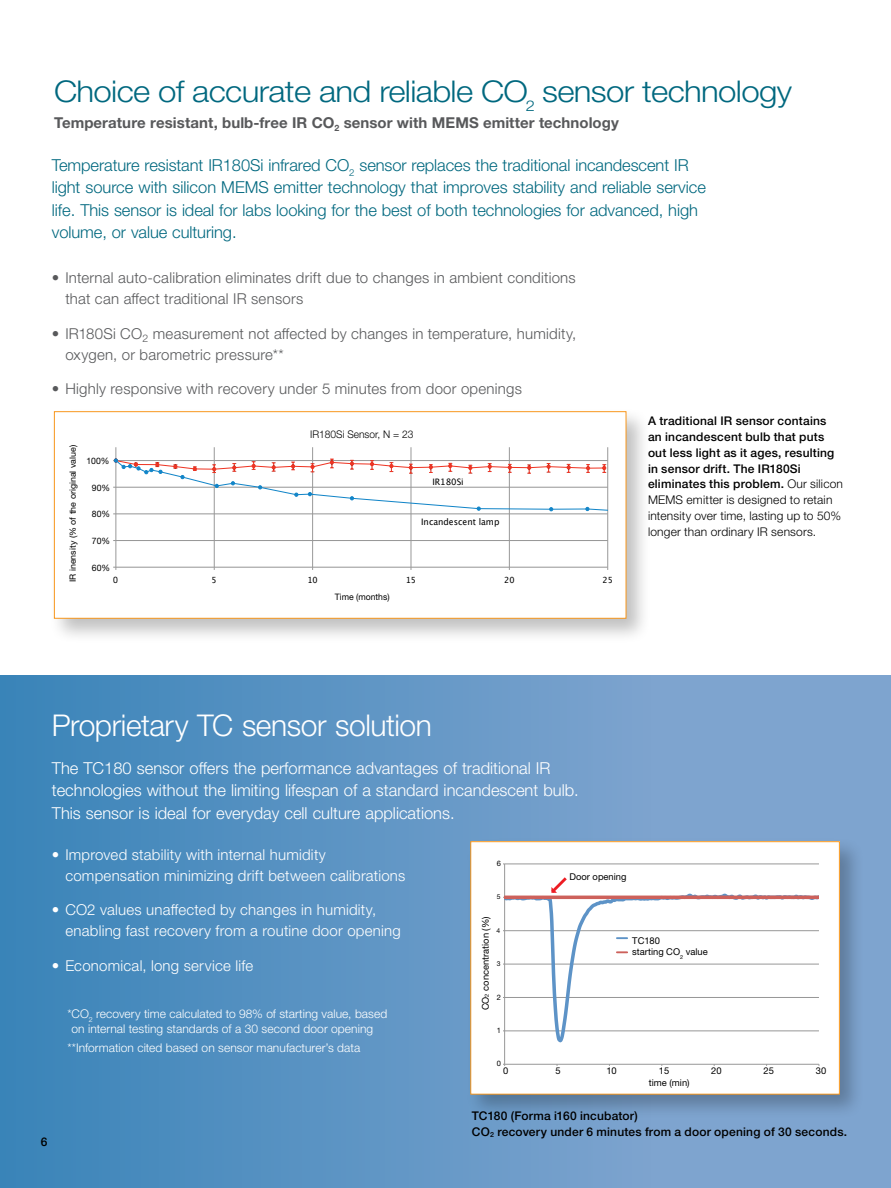
<style>
.page{position:relative;width:891px;height:1188px;background:#fff}
.page>*{position:absolute;margin:0;border:0;box-sizing:border-box;transform-origin:0 0}
.t1{font:300 30px "Helvetica Neue LT Std";letter-spacing:-.02em;color:#00687f;scale:1.1 1}
.t2{font:300 30px "Helvetica Neue LT Std";letter-spacing:-.015em;color:#fff}
.t3{font:300 16.5px/22.5px "Helvetica Neue LT Std";letter-spacing:-.005em;color:#00687f}
.t4{font:300 16.5px/22.5px "Helvetica Neue LT Std";color:#fff}
.t5{font:300 15px/21px "Helvetica Neue LTW1 G";letter-spacing:.015em;color:#58595b}
.t6{font:300 15px/21px "Helvetica Neue LTW1 G";letter-spacing:.015em;color:#fff}
.t7{font:700 15px "Helvetica Neue LT Std";letter-spacing:.005em;color:#58595b}
.t8{font:500 12px/15.8px "Helvetica Neue LTW1 G";letter-spacing:.015em;color:#000}
.t9{font:300 12px/15px "Helvetica Neue LT Std";letter-spacing:.005em;color:#fff}
.t10{font:500 12px "Helvetica Neue LT Std";color:#000}
.t11{font:300 10.5px "Helvetica Neue LT Std";color:#000}
.t12{font:9.3px/11.2px "Helvetica Neue LT Std";color:#000}
.t13{font:8.85px "Helvetica Neue LT Std";color:#000}
.t14{font:8.85px "Lucida Grande";color:#010101}
.t15{font:8.7px "Helvetica Neue LT Std";color:#000}
.t16{font:8.55px "Lucida Grande";color:#010101}
.t17{font:7.5px "Helvetica Neue LT Std";color:#000}
.t18{font:6.75px "Helvetica Neue LT Std";color:#010101}
.s1{font-weight:300}
.s2{font-size:5.55px}
</style>
<div class="page">
<div style="left:0;top:675px;width:891px;height:513px;background:#7ea4cf"></div>
<div style="left:0;top:675px;width:650px;height:513px;background:linear-gradient(to right,#3984b8,#7da3ce)"></div>
<div style="left:50px;top:407px;width:602px;height:237px;background:#000;opacity:.25"></div>
<div style="left:54px;top:412px;width:572px;height:206px;background:#fff"></div>
<hr style="left:116px;top:540px;width:492px;height:1px;background:#979797">
<hr style="left:214px;top:447px;width:1px;height:120px;background:#979797">
<hr style="left:312px;top:447px;width:1px;height:120px;background:#979797">
<hr style="left:411px;top:447px;width:1px;height:120px;background:#979797">
<hr style="left:509px;top:447px;width:1px;height:120px;background:#979797">
<hr style="left:607px;top:447px;width:1px;height:120px;background:#979797">
<hr style="left:115px;top:447px;width:1px;height:120px;background:#979797">
<hr style="left:116px;top:567px;width:492px;height:1px;background:#979797">
<svg style="left:113px;top:459px;width:495px;height:65px"></svg>
<div style="left:54px;top:411px;width:572px;height:208px;border:1px solid #f8971d"></div>
<div style="left:466px;top:836px;width:399px;height:284px;background:#000;opacity:.25"></div>
<div style="left:471px;top:842px;width:368px;height:252px;background:#fff"></div>
<hr style="left:505px;top:863px;width:314px;height:1px;background:#979797">
<hr style="left:504px;top:864px;width:1px;height:200px;background:#979797">
<hr style="left:505px;top:1064px;width:314px;height:1px;background:#979797">
<svg style="left:505px;top:901px;width:314px;height:143px"></svg>
<svg style="left:617px;top:937px;width:10px;height:2px"></svg>
<svg style="left:617px;top:951px;width:10px;height:2px"></svg>
<svg style="left:503px;top:874px;width:316px;height:27px"></svg>
<div style="left:470px;top:841px;width:370px;height:254px;border:1px solid #f8971d"></div>
<h1 class="t1" style="left:54px;top:73px;width:672px">Choice of accurate and reliable CO<sub>2</sub> sensor technology</h1>
<p class="t7" style="left:54px;top:113px;width:566px">Temperature resistant, bulb-free IR CO<sub>2</sub> sensor with MEMS emitter technology</p>
<p class="t3" style="left:52px;top:153px;width:656px">Temperature resistant IR180Si infrared CO<sub>2</sub> sensor replaces the traditional incandescent IR light source with silicon MEMS emitter technology that improves stability and reliable service life. This sensor is ideal for labs looking for the best of both technologies for advanced, high volume, or value culturing.</p>
<p class="t5" style="left:65px;top:267px;width:512px;text-indent:-14px">• Internal auto-calibration eliminates drift due to changes in ambient conditions that can affect traditional IR sensors</p>
<p class="t5" style="left:65px;top:323px;width:512px;text-indent:-13px">• IR180Si CO<sub>2</sub> measurement not affected by changes in temperature, humidity, oxygen, or barometric pressure**</p>
<p class="t5" style="left:52px;top:378px;width:472px">• Highly responsive with recovery under 5 minutes from door openings</p>
<p class="t15" style="left:67px;top:582px;width:139px;rotate:-90deg">IR inensity (% of the original value)</p>
<p class="t13" style="left:86px;top:456px;width:25px">100%</p>
<p class="t13" style="left:92px;top:482px;width:20px">90%</p>
<p class="t13" style="left:92px;top:509px;width:20px">80%</p>
<p class="t13" style="left:92px;top:536px;width:20px">70%</p>
<p class="t13" style="left:92px;top:562px;width:20px">60%</p>
<p class="t11" style="left:310px;top:428px;width:105px">IR180Si Sensor, N = 23</p>
<p class="t14" style="left:432px;top:477px;width:33px">IR180Si</p>
<p class="t14" style="left:421px;top:517px;width:80px">Incandescent lamp</p>
<p class="t13" style="left:113px;top:575px;width:6px">0</p>
<p class="t16" style="left:212px;top:575px;width:7px">5</p>
<p class="t16" style="left:307px;top:575px;width:12px">10</p>
<p class="t16" style="left:406px;top:575px;width:12px">15</p>
<p class="t16" style="left:504px;top:575px;width:12px">20</p>
<p class="t16" style="left:603px;top:575px;width:12px">25</p>
<p class="t13" style="left:335px;top:591px;width:56px">Time (months)</p>
<p class="t8" style="left:648px;top:413px;width:197px">A traditional IR sensor contains an incandescent bulb that puts out less light as it ages, resulting in sensor drift. The IR180Si eliminates this problem. <span class="s1">Our silicon MEMS emitter is designed to retain intensity over time, lasting up to 50% longer than ordinary IR sensors.</span></p>
<h1 class="t2" style="left:52px;top:707px;width:382px">Proprietary TC sensor solution</h1>
<h2 class="t4" style="left:52px;top:756px;width:529px">The TC180 sensor offers the performance advantages of traditional IR technologies without the limiting lifespan of a standard incandescent bulb.<br>This sensor is ideal for everyday cell culture applications.</h2>
<p class="t6" style="left:65px;top:844px;width:342px;text-indent:-14px">• Improved stability with internal humidity compensation minimizing drift between calibrations</p>
<p class="t6" style="left:65px;top:899px;width:337px;text-indent:-14px">• CO2 values unaffected by changes in humidity, enabling fast recovery from a routine door opening</p>
<p class="t6" style="left:52px;top:955px;width:203px">• Economical, long service life</p>
<p class="t17" style="left:497px;top:859px;width:6px">6</p>
<p class="t12" style="left:570px;top:870px;width:58px">Door opening</p>
<p class="t18" style="left:497px;top:893px;width:5px">5</p>
<p class="t12" style="left:480px;top:1010px;width:96px;rotate:-90deg">CO<span class="s2">2</span> concentration (%)</p>
<p class="t18" style="left:497px;top:926px;width:5px">4</p>
<p class="t12" style="left:632px;top:935px;width:77px">TC180<br>starting CO<sub>2</sub> value</p>
<p class="t18" style="left:497px;top:960px;width:5px">3</p>
<p class="t17" style="left:497px;top:992px;width:6px">2</p>
<p class="t9" style="left:72px;top:1006px;width:317px;text-indent:-4px">*CO<sub>2</sub> recovery time calculated to 98% of starting value, based on internal testing standards of a 30 second door opening</p>
<p class="t9" style="left:68px;top:1040px;width:294px">**Information cited based on sensor manufacturer’s data</p>
<p class="t17" style="left:497px;top:1026px;width:6px">1</p>
<p class="t10" style="left:41px;top:1135px;width:8px">6</p>
<p class="t17" style="left:497px;top:1059px;width:6px">0</p>
<p class="t12" style="left:503px;top:1065px;width:7px">0</p>
<p class="t12" style="left:556px;top:1065px;width:7px">5</p>
<p class="t12" style="left:606px;top:1065px;width:12px">10</p>
<p class="t12" style="left:659px;top:1065px;width:12px">15</p>
<p class="t12" style="left:711px;top:1065px;width:12px">20</p>
<p class="t12" style="left:764px;top:1065px;width:12px">25</p>
<p class="t12" style="left:816px;top:1065px;width:12px">30</p>
<p class="t12" style="left:649px;top:1077px;width:42px">time (min)</p>
<p class="t8" style="left:472px;top:1108px;width:377px">TC180 (Forma i160 incubator)<br>CO<sub>2</sub> recovery under 6 minutes from a door opening of 30 seconds.</p>
</div>
